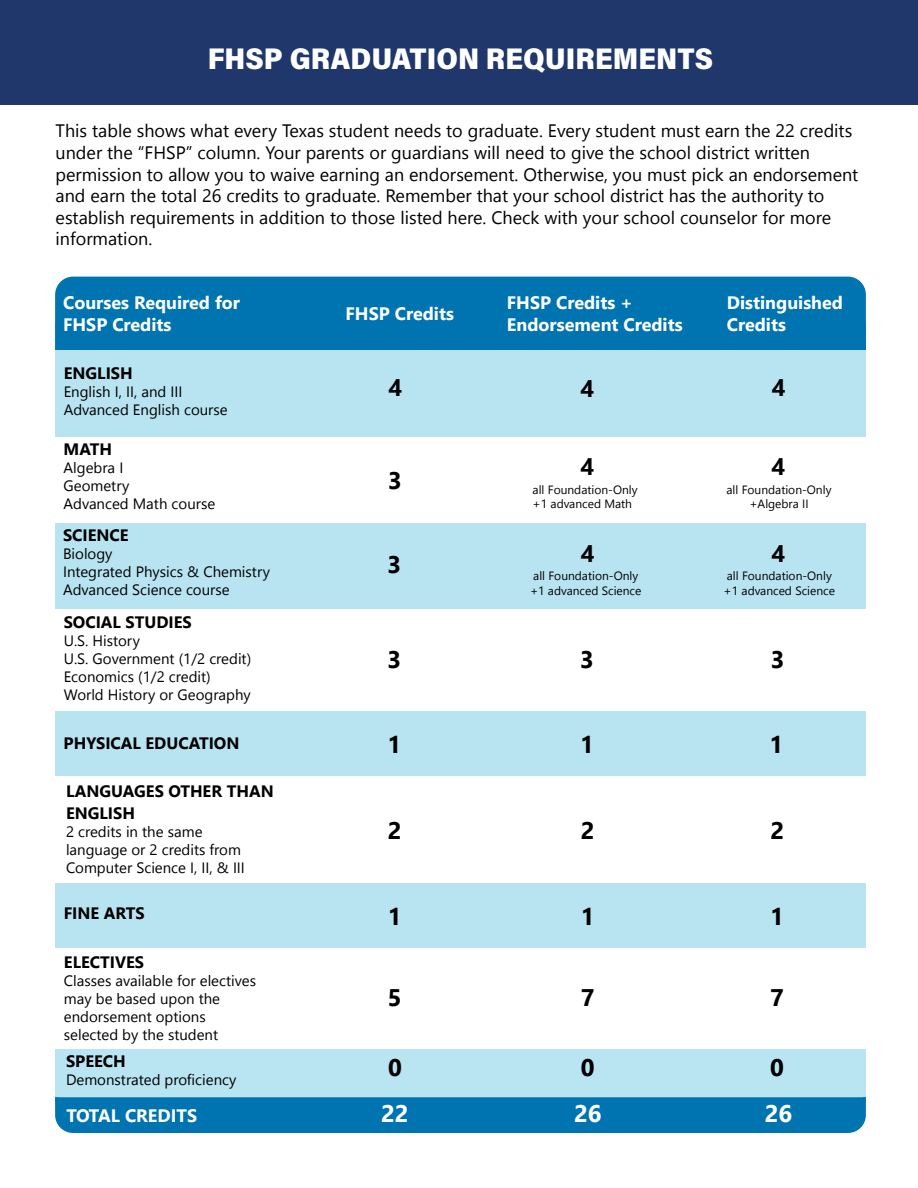
<style>
.page{position:relative;width:918px;height:1188px;background:#fff}
.page>*{position:absolute;margin:0;border:0;box-sizing:border-box;transform-origin:0 0}
.t1{font:30px "Acumin Variable Concept";color:#fff}
.t2{font:700 24px "Nirmala UI";color:#000}
.t3{font:700 24px "Nirmala UI";color:#fff}
.t4{font:18px/21.6px "Nirmala UI";color:#000}
.t5{font:700 18px/21.6px "Nirmala UI";color:#fff}
.t6{font:700 16.5px/21.6px "Nirmala UI";color:#000}
.t7{font:15px/18px "Nirmala UI";color:#000}
.t8{font:12px/14.4px "Nirmala UI";color:#000}
</style>
<div class="page">
<div style="left:0;top:0;width:918px;height:105px;background:#1f376a"></div>
<div style="left:55px;top:277px;width:811px;height:73px;background:#0074b1"></div>
<div style="left:55px;top:1097px;width:811px;height:36px;background:#0074b1"></div>
<div style="left:55px;top:1049px;width:811px;height:48px;background:#b9e4f1"></div>
<div style="left:55px;top:883px;width:811px;height:65px;background:#b8e3f1"></div>
<div style="left:55px;top:711px;width:811px;height:65px;background:#b8e3f1"></div>
<div style="left:55px;top:522px;width:811px;height:87px;background:#b8e4f2"></div>
<div style="left:55px;top:350px;width:811px;height:87px;background:#b8e4f2"></div>
<h1 class="t1" style="left:208px;top:37px;width:507px">FHSP GRADUATION REQUIREMENTS</h1>
<p class="t4" style="left:56px;top:119px;width:804px">This table shows what every Texas student needs to graduate. Every student must earn the 22 credits under the “FHSP” column. Your parents or guardians will need to give the school district written permission to allow you to waive earning an endorsement. Otherwise, you must pick an endorsement and earn the total 26 credits to graduate. Remember that your school district has the authority to establish requirements in addition to those listed here. Check with your school counselor for more information.</p>
<p class="t5" style="left:63px;top:291px;width:178px">Courses Required for<br>FHSP Credits</p>
<p class="t5" style="left:346px;top:302px;width:110px">FHSP Credits</p>
<p class="t5" style="left:507px;top:291px;width:177px">FHSP Credits +<br>Endorsement Credits</p>
<p class="t5" style="left:727px;top:291px;width:118px">Distinguished<br>Credits</p>
<p class="t6" style="left:64px;top:362px;width:71px">ENGLISH</p>
<p class="t7" style="left:64px;top:382px;width:166px">English I, II, and III<br>Advanced English course</p>
<h2 class="t2" style="left:388px;top:368px;width:15px">4</h2>
<h2 class="t2" style="left:580px;top:368px;width:15px">4</h2>
<h2 class="t2" style="left:772px;top:368px;width:15px">4</h2>
<p class="t6" style="left:64px;top:437px;width:50px">MATH</p>
<p class="t7" style="left:64px;top:457px;width:153px">Algebra I<br>Geometry<br>Advanced Math course</p>
<h2 class="t2" style="left:388px;top:461px;width:15px">3</h2>
<h2 class="t2" style="left:581px;top:447px;width:15px">4</h2>
<p class="t8" style="left:533px;top:482px;width:106px">all Foundation-Only +1 advanced Math</p>
<h2 class="t2" style="left:772px;top:447px;width:15px">4</h2>
<p class="t8" style="left:726px;top:482px;width:106px;text-align:center">all Foundation-Only +Algebra II</p>
<p class="t6" style="left:63px;top:524px;width:67px">SCIENCE</p>
<p class="t7" style="left:63px;top:544px;width:209px">Biology<br>Integrated Physics &amp; Chemistry<br>Advanced Science course</p>
<h2 class="t2" style="left:387px;top:544px;width:15px">3</h2>
<h2 class="t2" style="left:581px;top:534px;width:15px">4</h2>
<p class="t8" style="left:530px;top:568px;width:113px">all Foundation-Only +1 advanced Science</p>
<h2 class="t2" style="left:772px;top:534px;width:15px">4</h2>
<p class="t8" style="left:724px;top:568px;width:113px">all Foundation-Only +1 advanced Science</p>
<p class="t6" style="left:64px;top:611px;width:130px">SOCIAL STUDIES</p>
<p class="t7" style="left:64px;top:631px;width:189px">U.S. History<br>U.S. Government (1/2 credit)<br>Economics (1/2 credit)<br>World History or Geography</p>
<h2 class="t2" style="left:387px;top:640px;width:15px">3</h2>
<h2 class="t2" style="left:580px;top:640px;width:15px">3</h2>
<h2 class="t2" style="left:771px;top:640px;width:15px">3</h2>
<p class="t6" style="left:64px;top:731px;width:177px">PHYSICAL EDUCATION</p>
<h2 class="t2" style="left:387px;top:724px;width:15px">1</h2>
<h2 class="t2" style="left:580px;top:724px;width:15px">1</h2>
<h2 class="t2" style="left:770px;top:724px;width:15px">1</h2>
<p class="t6" style="left:66px;top:780px;width:209px">LANGUAGES OTHER THAN<br>ENGLISH</p>
<p class="t7" style="left:66px;top:822px;width:180px">2 credits in the same language or 2 credits from<br>Computer Science I, II, &amp; III</p>
<h2 class="t2" style="left:388px;top:811px;width:15px">2</h2>
<h2 class="t2" style="left:581px;top:811px;width:15px">2</h2>
<h2 class="t2" style="left:771px;top:811px;width:15px">2</h2>
<p class="t6" style="left:64px;top:902px;width:83px">FINE ARTS</p>
<h2 class="t2" style="left:388px;top:897px;width:15px">1</h2>
<h2 class="t2" style="left:581px;top:897px;width:15px">1</h2>
<h2 class="t2" style="left:770px;top:897px;width:15px">1</h2>
<p class="t6" style="left:64px;top:951px;width:82px">ELECTIVES</p>
<p class="t7" style="left:64px;top:971px;width:194px">Classes available for electives may be based upon the endorsement options selected by the student</p>
<h2 class="t2" style="left:388px;top:978px;width:15px">5</h2>
<h2 class="t2" style="left:581px;top:978px;width:15px">7</h2>
<h2 class="t2" style="left:770px;top:978px;width:15px">7</h2>
<p class="t6" style="left:66px;top:1050px;width:61px">SPEECH</p>
<p class="t7" style="left:66px;top:1070px;width:172px">Demonstrated proficiency</p>
<h2 class="t2" style="left:388px;top:1048px;width:15px">0</h2>
<h2 class="t2" style="left:581px;top:1048px;width:15px">0</h2>
<h2 class="t2" style="left:770px;top:1048px;width:15px">0</h2>
<p class="t5" style="left:66px;top:1104px;width:132px">TOTAL CREDITS</p>
<h2 class="t3" style="left:381px;top:1094px;width:29px">22</h2>
<h2 class="t3" style="left:574px;top:1094px;width:29px">26</h2>
<h2 class="t3" style="left:765px;top:1094px;width:29px">26</h2>
</div>
